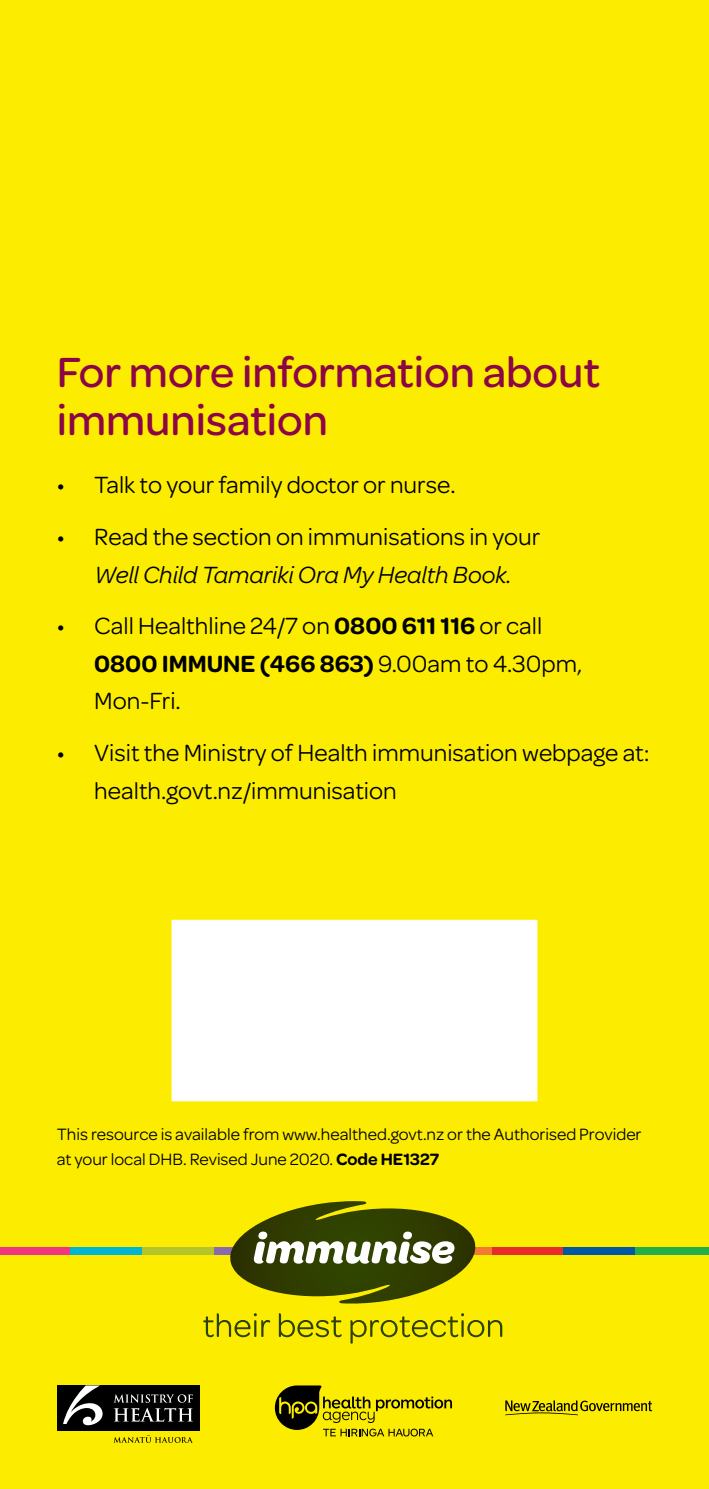
<style>
.page{position:relative;width:709px;height:1489px;background:#fff}
.page>*{position:absolute;margin:0;border:0;box-sizing:border-box;transform-origin:0 0}
.t1{font:500 45px/47.5px "Omnes";color:#8c0647}
.t2{font:25px/37.5px "Omnes";color:#000}
.t3{font:italic 25px "Omnes";color:#000}
.t4{font:17.5px/25px "Omnes";color:#000}
.s1{font-weight:600}
</style>
<div class="page">
<div style="left:0;top:0;width:709px;height:1488px;background:#fced00"></div>
<svg style="left:505px;top:1400px;width:147px;height:15px"></svg>
<div style="left:57px;top:1385px;width:142px;height:46px;background:#000"></div>
<svg style="left:63px;top:1385px;width:40px;height:39px"></svg>
<svg style="left:114px;top:1394px;width:79px;height:27px"></svg>
<svg style="left:114px;top:1435px;width:78px;height:7px"></svg>
<div style="left:171px;top:919px;width:366px;height:182px;background:#fff;border:2px solid #fff"></div>
<div style="left:0;top:1247px;width:70px;height:7px;background:#ee3780"></div>
<div style="left:70px;top:1247px;width:72px;height:7px;background:#00b5d1"></div>
<div style="left:142px;top:1247px;width:72px;height:7px;background:#b5c428"></div>
<div style="left:214px;top:1247px;width:72px;height:7px;background:#8869ae"></div>
<div style="left:428px;top:1247px;width:64px;height:7px;background:#f47932"></div>
<div style="left:492px;top:1247px;width:72px;height:7px;background:#e82c2a"></div>
<div style="left:563px;top:1247px;width:72px;height:7px;background:#0058a4"></div>
<div style="left:635px;top:1247px;width:74px;height:7px;background:#23ae49"></div>
<svg style="left:203px;top:1313px;width:299px;height:30px"></svg>
<svg style="left:223px;top:1201px;width:259px;height:102px"></svg>
<svg style="left:275px;top:1385px;width:177px;height:51px"></svg>
<h1 class="t1" style="left:57px;top:346px;width:545px">For more information about immunisation</h1>
<p class="t2" style="left:57px;top:465px;width:400px">• Talk to your family doctor or nurse.</p>
<p class="t2" style="left:57px;top:516px;width:485px">• Read the section on immunisations in your</p>
<p class="t3" style="left:94px;top:557px;width:419px">Well Child Tamariki Ora My Health Book.</p>
<p class="t2" style="left:94px;top:606px;width:489px;text-indent:-38px">• Call Healthline 24/7 on <span class="s1">0800 611 116</span> or call<br><span class="s1">0800 IMMUNE (466 863)</span> 9.00am to 4.30pm,<br>Mon-Fri.</p>
<p class="t2" style="left:94px;top:732px;width:557px;text-indent:-38px">• Visit the Ministry of Health immunisation webpage at: health.govt.nz/immunisation</p>
<p class="t4" style="left:57px;top:1120px;width:586px">This resource is available from www.healthed.govt.nz or the Authorised Provider at your local DHB. Revised June 2020. <span class="s1">Code HE1327</span></p>
</div>
